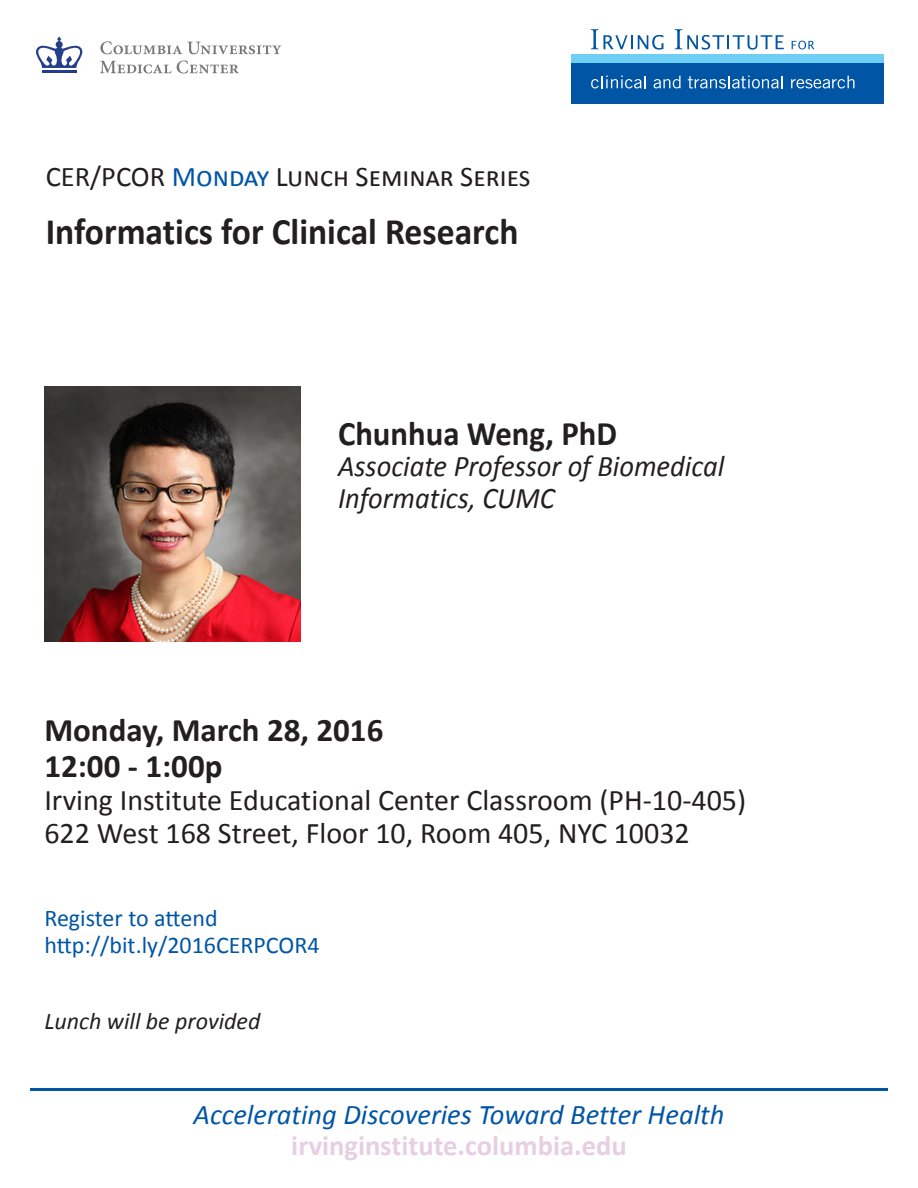
<style>
.page{position:relative;width:918px;height:1188px;background:#fff}
.page>*{position:absolute;margin:0;border:0;box-sizing:border-box;transform-origin:0 0}
.t1{font:700 37.5px "Calibri";color:#231f20;scale:.95 1}
.t2{font:700 34.5px "Calibri";color:#231f20;scale:.95 1}
.t3{font:700 33px "Calibri";color:#231f20}
.t4{font:30px "Calibri";color:#231f20}
.t5{font:italic 30px "Calibri";color:#231f20;scale:.95 1}
.t6{font:italic 28.5px "Calibri";color:#0155a5}
.t7{font:28.5px "Calibri";color:#231f20}
.t8{font:700 28.5px "Calibri";color:#e7cfe3}
.t9{font:24px "Calibri";color:#0155a5}
.t10{font:italic 24px "Calibri";color:#231f20}
.s1{color:#0155a5}
</style>
<div class="page">
<svg style="left:100px;top:41px;width:181px;height:13px"></svg>
<svg style="left:100px;top:61px;width:71px;height:12px"></svg>
<svg style="left:177px;top:61px;width:62px;height:13px"></svg>
<hr style="left:42px;top:70px;width:34px;height:3px;background:#243e8b">
<svg style="left:36px;top:37px;width:47px;height:31px"></svg>
<div style="left:571px;top:54px;width:313px;height:9px;background:#6fcef4"></div>
<div style="left:571px;top:63px;width:313px;height:40px;background:#0155a5"></div>
<svg style="left:591px;top:76px;width:55px;height:12px"></svg>
<svg style="left:654px;top:76px;width:27px;height:12px"></svg>
<svg style="left:688px;top:76px;width:95px;height:12px"></svg>
<svg style="left:791px;top:76px;width:64px;height:12px"></svg>
<svg style="left:591px;top:29px;width:72px;height:21px"></svg>
<svg style="left:675px;top:29px;width:109px;height:21px"></svg>
<svg style="left:792px;top:41px;width:23px;height:8px"></svg>
<img style="left:44px;top:386px;width:256px;height:256px">
<hr style="left:30px;top:1088px;width:858px;height:3px;background:#0155a5">
<p class="t7" style="left:46px;top:158px;width:486px">CER/PCOR <span class="s1">Monday</span> Lunch Seminar Series</p>
<p class="t1" style="left:46px;top:208px;width:499px">Informatics for Clinical Research</p>
<p class="t2" style="left:338px;top:411px;width:295px">Chunhua Weng, PhD</p>
<p class="t5" style="left:338px;top:446px;width:408px">Associate Professor of Biomedical</p>
<p class="t5" style="left:338px;top:477px;width:230px">Informatics, CUMC</p>
<p class="t3" style="left:44px;top:709px;width:341px">Monday, March 28, 2016</p>
<p class="t3" style="left:44px;top:745px;width:180px">12:00 - 1:00p</p>
<p class="t4" style="left:44px;top:781px;width:703px">Irving Institute Educational Center Classroom (PH-10-405)</p>
<p class="t4" style="left:44px;top:814px;width:647px">622 West 168 Street, Floor 10, Room 405, NYC 10032</p>
<p class="t9" style="left:44px;top:903px;width:175px">Register to attend</p>
<p class="t9" style="left:44px;top:930px;width:277px">http://bit.ly/2016CERPCOR4</p>
<p class="t10" style="left:44px;top:1005px;width:217px">Lunch will be provided</p>
<p class="t6" style="left:194px;top:1095px;width:532px">Accelerating Discoveries Toward Better Health</p>
<p class="t8" style="left:291px;top:1127px;width:337px">irvinginstitute.columbia.edu</p>
</div>
